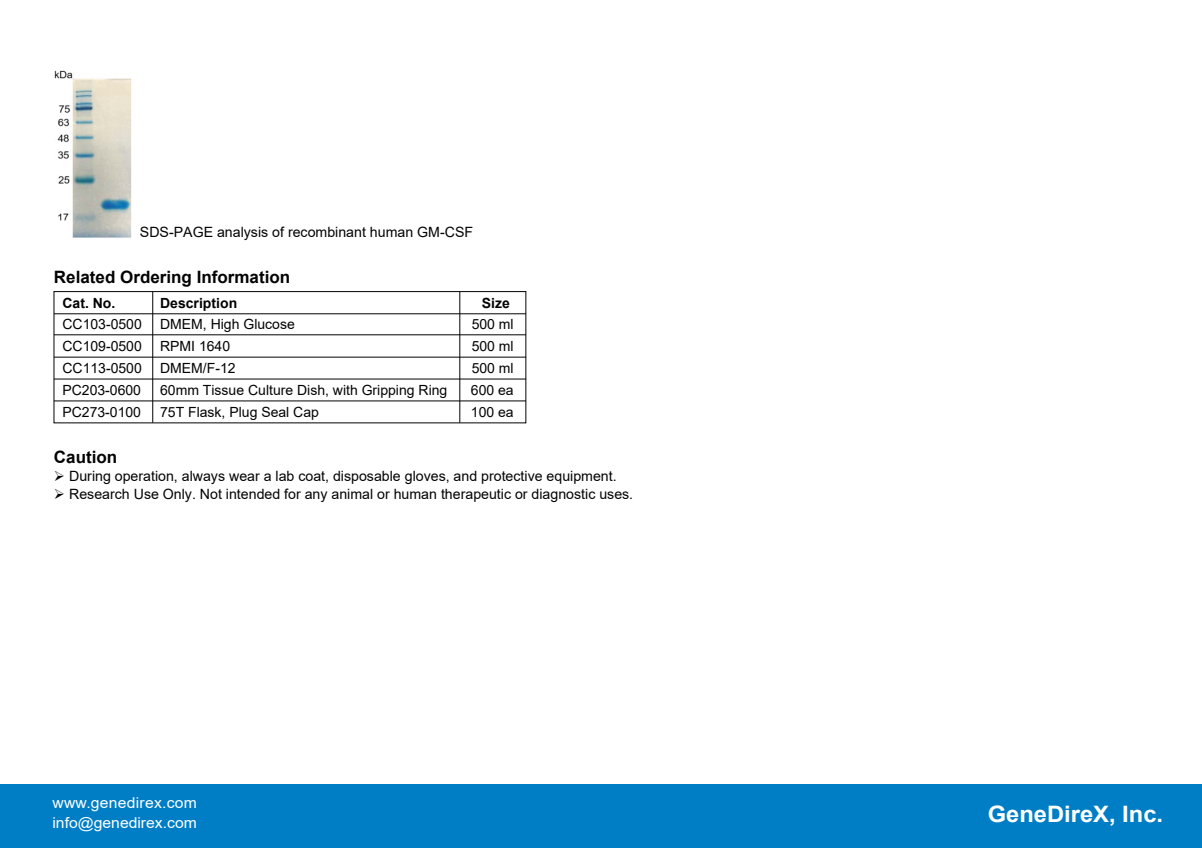
<style>
.page{position:relative;width:1202px;height:848px;background:#fff}
.page>*{position:absolute;margin:0;border:0;box-sizing:border-box;transform-origin:0 0}
.t1{font:700 22.6px "Arial";color:#fff;scale:1.05 1}
.t2{font:700 17px "Arial";color:#030303}
.t3{font:15px/19.8px "Arial";color:#fff;scale:1.05 1}
.t4{font:14.2px "Arial";color:#030303}
.t5{font:14px/21.8px "Arial";color:#030303;text-align:justify}
.t6{font:700 14px "Arial";color:#030303}
</style>
<div class="page">
<div style="left:0;top:784px;width:1202px;height:64px;background:#007ec5"></div>
<img style="left:54px;top:70px;width:78px;height:168px">
<div style="left:53px;top:291px;width:473px;height:132px;border:1px solid #030303"></div>
<hr style="left:54px;top:313px;width:472px;height:1px;background:#030303">
<hr style="left:54px;top:334px;width:472px;height:1px;background:#030303">
<hr style="left:54px;top:356px;width:472px;height:1px;background:#030303">
<hr style="left:54px;top:378px;width:472px;height:1px;background:#030303">
<hr style="left:54px;top:400px;width:472px;height:1px;background:#030303">
<hr style="left:152px;top:291px;width:1px;height:131px;background:#030303">
<hr style="left:459px;top:291px;width:1px;height:131px;background:#030303">
<p class="t4" style="left:140px;top:222px;width:335px">SDS-PAGE analysis of recombinant human GM-CSF</p>
<p class="t2" style="left:54px;top:265px;width:238px">Related Ordering Information</p>
<p class="t6" style="left:62px;top:293px;width:54px">Cat. No.</p>
<p class="t5" style="left:62px;top:313px;width:81px">CC103-0500<br>CC109-0500<br>CC113-0500<br>PC203-0600<br>PC273-0100</p>
<p class="t6" style="left:160px;top:293px;width:79px">Description</p>
<p class="t5" style="left:160px;top:313px;width:289px;text-align:left">DMEM, High Glucose<br>RPMI 1640<br>DMEM/F-12<br>60mm Tissue Culture Dish, with Gripping Ring<br>75T Flask, Plug Seal Cap</p>
<p class="t6" style="left:482px;top:293px;width:30px">Size</p>
<p class="t5" style="left:471px;top:313px;width:44px">500 ml 500 ml 500 ml 600 ea 100 ea</p>
<p class="t2" style="left:54px;top:445px;width:65px">Caution</p>
<p class="t4" style="left:54px;top:466px;width:564px">➢ During operation, always wear a lab coat, disposable gloves, and protective equipment.</p>
<p class="t4" style="left:54px;top:484px;width:581px">➢ Research Use Only. Not intended for any animal or human therapeutic or diagnostic uses.</p>
<p class="t3" style="left:52px;top:793px;width:139px">www.genedirex.com info@genedirex.com</p>
<h1 class="t1" style="left:988px;top:798px;width:169px">GeneDireX, Inc.</h1>
</div>
